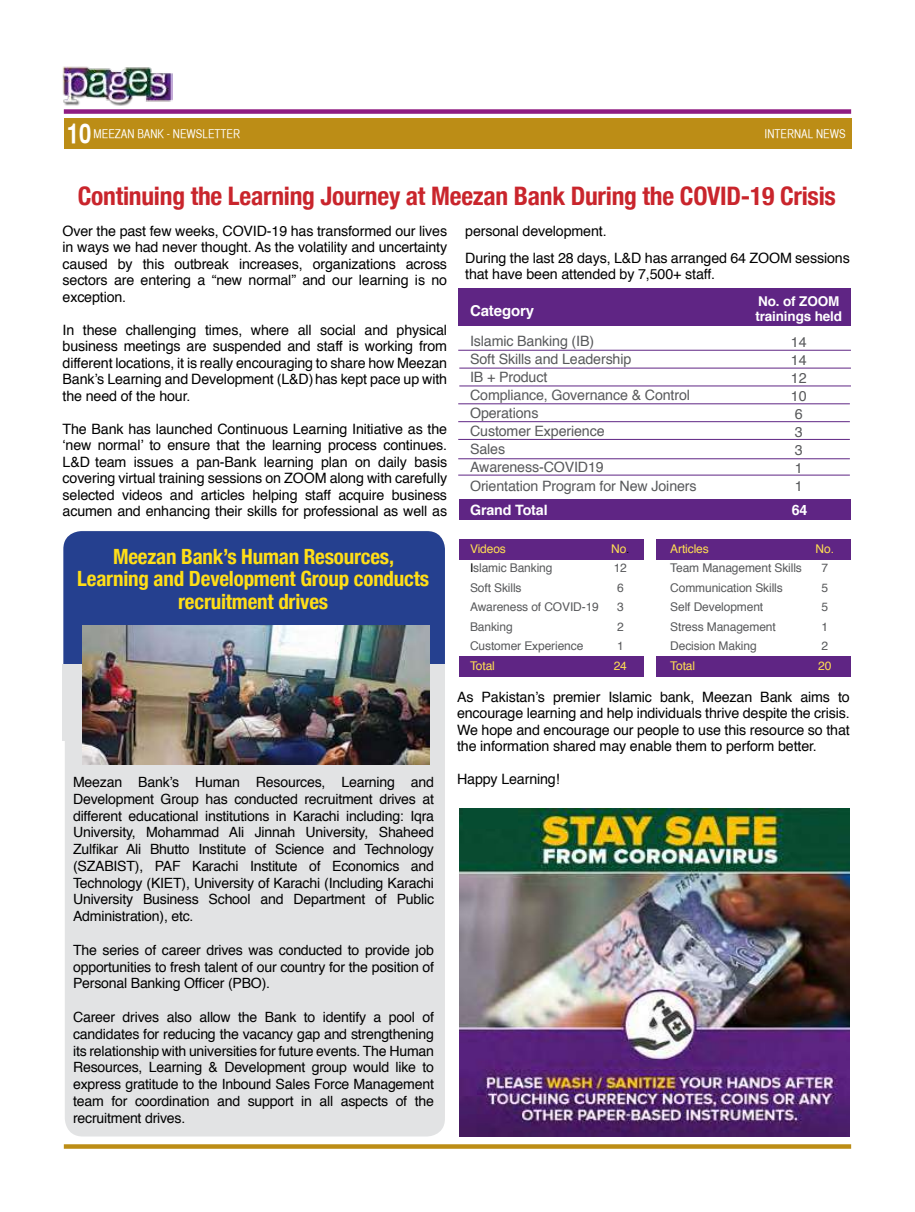
<style>
.page{position:relative;width:915px;height:1212px;background:#fff}
.page>*{position:absolute;margin:0;border:0;box-sizing:border-box;transform-origin:0 0}
.t1{font:27px "Helvetica CY Bold";color:#fff}
.t2{font:700 condensed 25.5px "Helvetica Neue";letter-spacing:-.01em;color:#c9252c}
.t3{font:700 condensed 21px/22.5px "Helvetica Neue";letter-spacing:-.01em;color:#ffde17;text-align:center}
.t4{font:700 15px "Helvetica";letter-spacing:-.01em;color:#fff}
.t5{font:14.25px/16.5px "Helvetica";letter-spacing:-.01em;color:#000;text-align:justify}
.t6{font:14.25px/18px "Helvetica";letter-spacing:-.01em;color:#58595b}
.t7{font:700 14.25px "Helvetica";letter-spacing:-.01em;color:#fff}
.t8{font:14.1px/16.8px "Helvetica";letter-spacing:-.015em;color:#000;text-align:justify}
.t9{font:700 13.5px/15px "Helvetica";letter-spacing:-.01em;color:#fff}
.t10{font:12px/19.5px "Helvetica";letter-spacing:-.01em;color:#58595b}
.t11{font:12px "Helvetica CY Plain";color:#fff}
.t12{font:12px "Helvetica";letter-spacing:-.01em;color:#ffdf52}
.s1{color:#ffdf52}
.s2{color:#000}
</style>
<div class="page">
<div style="left:65px;top:531px;width:380px;height:605px;background:#e2e3e4;border-radius:18px"></div>
<img style="left:62px;top:66px;width:110px;height:39px">
<div style="left:64px;top:118px;width:786px;height:31px;background:#bc8d16"></div>
<div style="left:64px;top:109px;width:786px;height:5px;background:#8f1c82"></div>
<div style="left:64px;top:1144px;width:786px;height:5px;background:#bc8d16"></div>
<div style="left:459px;top:539px;width:391px;height:20px;background:#5f2584"></div>
<div style="left:459px;top:656px;width:391px;height:21px;background:#5f2584"></div>
<div style="left:458px;top:288px;width:392px;height:38px;background:#5f2584"></div>
<div style="left:459px;top:499px;width:391px;height:21px;background:#5f2584"></div>
<hr style="left:458px;top:350px;width:392px;height:1px;background:#5f2584">
<hr style="left:459px;top:368px;width:391px;height:1px;background:#5f2584">
<hr style="left:459px;top:386px;width:391px;height:1px;background:#5f2584">
<hr style="left:458px;top:403px;width:391px;height:1px;background:#5f2584">
<hr style="left:458px;top:458px;width:391px;height:1px;background:#5f2584">
<hr style="left:458px;top:421px;width:391px;height:1px;background:#5f2584">
<hr style="left:458px;top:439px;width:391px;height:1px;background:#5f2584">
<hr style="left:458px;top:475px;width:391px;height:1px;background:#5f2584">
<div style="left:644px;top:529px;width:11px;height:160px;background:#fff"></div>
<img style="left:460px;top:808px;width:389px;height:328px">
<div style="left:463px;top:808px;width:54px;height:20px;background:#064c31"></div>
<div style="left:63px;top:531px;width:382px;height:164px;background:#25408f;border-radius:18px"></div>
<div style="left:63px;top:664px;width:382px;height:77px;background:#e2e3e4"></div>
<img style="left:83px;top:625px;width:346px;height:139px">
<h1 class="t1" style="left:67px;top:117px;width:26px">10</h1>
<p class="t11" style="left:94px;top:127px;width:148px">MEEZAN BANK - NEWSLETTER</p>
<p class="t11" style="left:764px;top:127px;width:82px">INTERNAL NEWS</p>
<h2 class="t2" style="left:78px;top:175px;width:759px">Continuing the Learning Journey at Meezan Bank During the COVID-19 Crisis</h2>
<p class="t5" style="left:63px;top:223px;width:386px">Over the past few weeks, COVID-19 has transformed our lives in ways we had never thought. As the volatility and uncertainty caused by this outbreak increases, organizations across sectors are entering a “new normal” and our learning is no exception.</p>
<p class="t5" style="left:63px;top:322px;width:386px">In these challenging times, where all social and physical business meetings are suspended and staff is working from different locations, it is really encouraging to share how Meezan Bank’s Learning and Development (L&amp;D) has kept pace up with the need of the hour.</p>
<p class="t5" style="left:63px;top:421px;width:386px">The Bank has launched Continuous Learning Initiative as the ‘new normal’ to ensure that the learning process continues.<br>L&amp;D team issues a pan-Bank learning plan on daily basis covering virtual training sessions on ZOOM along with carefully selected videos and articles helping staff acquire business acumen and enhancing their skills for professional as well as</p>
<h3 class="t3" style="left:77px;top:544px;width:353px">Meezan Bank’s Human Resources,<br>Learning and Development Group conducts recruitment drives</h3>
<p class="t8" style="left:73px;top:774px;width:362px">Meezan Bank’s Human Resources, Learning and Development Group has conducted recruitment drives at different educational institutions in Karachi including: Iqra University, Mohammad Ali Jinnah University, Shaheed Zulfikar Ali Bhutto Institute of Science and Technology (SZABIST), PAF Karachi Institute of Economics and Technology (KIET), University of Karachi (Including Karachi University Business School and Department of Public Administration), etc.</p>
<p class="t8" style="left:73px;top:942px;width:362px">The series of career drives was conducted to provide job opportunities to fresh talent of our country for the position of Personal Banking Officer (PBO).</p>
<p class="t8" style="left:73px;top:1009px;width:362px">Career drives also allow the Bank to identify a pool of candidates for reducing the vacancy gap and strengthening its relationship with universities for future events. The Human Resources, Learning &amp; Development group would like to express gratitude to the Inbound Sales Force Management team for coordination and support in all aspects of the recruitment drives.</p>
<p class="t5" style="left:465px;top:217px;width:386px;line-height:27px">personal development.<br>During the last 28 days, L&amp;D has arranged 64 ZOOM sessions</p>
<p class="t5" style="left:465px;top:266px;width:251px">that have been attended by 7,500+ staff.</p>
<p class="t4" style="left:470px;top:298px;width:65px">Category</p>
<p class="t6" style="left:470px;top:332px;width:221px">Islamic Banking (IB)<br>Soft Skills and Leadership<br>IB + Product<br>Compliance, Governance &amp; Control<br>Operations<br>Customer Experience<br>Sales<br>Awareness-COVID19</p>
<p class="t6" style="left:470px;top:478px;width:228px">Orientation Program for New Joiners</p>
<p class="t7" style="left:470px;top:499px;width:79px">Grand Total</p>
<p class="t9" style="left:755px;top:294px;width:88px">No. of ZOOM trainings held</p>
<p class="t6" style="left:790px;top:333px;width:17px">14<br>14<br>12<br>10<br>6<br>3<br>3<br>1<br>1</p>
<p class="t7" style="left:791px;top:498px;width:17px">64</p>
<p class="t10" style="left:470px;top:539px;width:130px"><span class="s1">Videos<br></span><span class="s2">I</span>slamic Banking<br>Soft Skills<br>Awareness of COVID-19<br>Banking<br>Customer Experience</p>
<p class="t12" style="left:470px;top:656px;width:26px">Total</p>
<p class="t10" style="left:611px;top:539px;width:20px"><span class="s1">No</span><span class="s2">.<br></span>12<br>6<br>3<br>2<br>1</p>
<p class="t12" style="left:613px;top:656px;width:15px">24</p>
<p class="t12" style="left:670px;top:539px;width:40px">Articles</p>
<p class="t10" style="left:670px;top:559px;width:133px">Team Management Skills<br>Communication Skills<br>Self Development<br>Stress Management<br>Decision Making</p>
<p class="t12" style="left:670px;top:656px;width:26px">Total</p>
<p class="t12" style="left:815px;top:539px;width:20px">No.</p>
<p class="t10" style="left:821px;top:559px;width:8px;text-align:justify">7<br>5<br>5<br>1<br>2</p>
<p class="t12" style="left:818px;top:656px;width:15px">20</p>
<p class="t5" style="left:457px;top:689px;width:394px">As Pakistan’s premier Islamic bank, Meezan Bank aims to encourage learning and help individuals thrive despite the crisis.<br>We hope and encourage our people to use this resource so that the information shared may enable them to perform better.</p>
<p class="t5" style="left:457px;top:771px;width:104px">Happy Learning!</p>
</div>
